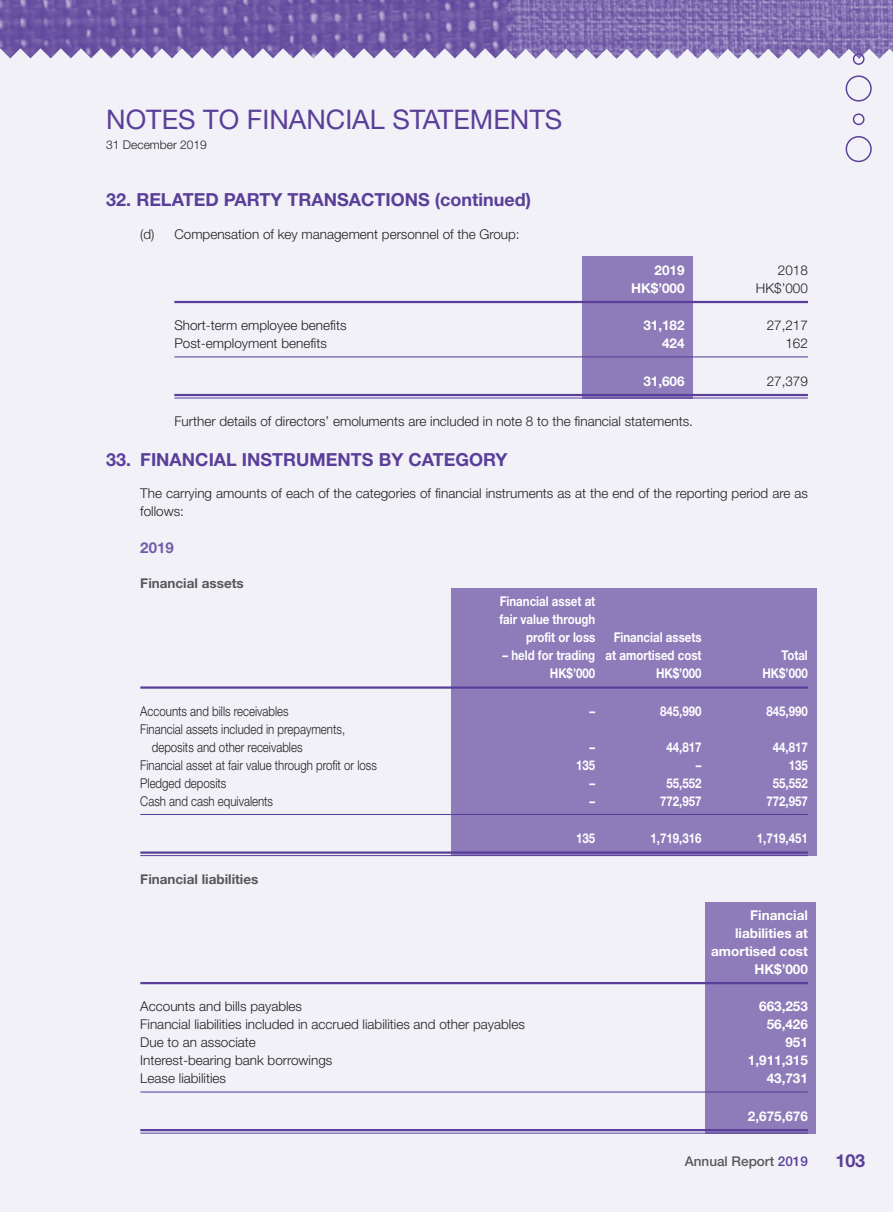
<style>
.page{position:relative;width:893px;height:1212px;background:#f2f1f8}
.page>*{position:absolute;margin:0;border:0;box-sizing:border-box;transform-origin:0 0}
.t1{font:27px "Helvetica Neue LT Std";color:#593f99}
.t2{font:700 18px "Helvetica Neue LT Std";color:#593f99}
.t3{font:700 15px "Helvetica Neue LT Std";color:#735da8}
.t4{font:300 13.5px/18px "Helvetica Neue LT Std";color:#231f20}
.t5{font:700 13.5px/18px "Helvetica Neue LT Std";color:#fff;text-align:right;scale:.85 1}
.t6{font:300 13.5px/18px "Helvetica Neue LT Std";color:#231f20;scale:.85 1}
.t7{font:700 13.5px/18px "Helvetica Neue LT Std";color:#fff;text-align:right}
.t8{font:700 13.5px "Helvetica Neue LT Std";color:#57585a}
.t9{font:500 13.5px "Helvetica Neue LT Std";color:#57585a}
.t10{font:300 12px "Helvetica Neue LT Std";color:#231f20}
.s1{color:#593f99}
</style>
<div class="page">
<img style="left:1px;top:0;width:503px;height:58px">
<img style="left:0;top:0;width:1px;height:49px">
<img style="left:504px;top:0;width:389px;height:59px">
<svg style="left:845px;top:52px;width:27px;height:111px"></svg>
<div style="left:583px;top:256px;width:110px;height:142px;background:#8d7cb9"></div>
<div style="left:705px;top:901px;width:111px;height:232px;background:#8d7cb9"></div>
<div style="left:451px;top:588px;width:365px;height:268px;background:#8d7cb9"></div>
<hr style="left:174px;top:301px;width:634px;height:2px;background:#593f99">
<hr style="left:174px;top:356px;width:634px;height:1px;background:#593f99">
<hr style="left:174px;top:394px;width:634px;height:2px;background:#593f99">
<hr style="left:174px;top:398px;width:634px;height:1px;background:#593f99">
<hr style="left:140px;top:686px;width:668px;height:3px;background:#593f99">
<hr style="left:140px;top:814px;width:668px;height:1px;background:#593f99">
<hr style="left:140px;top:851px;width:668px;height:3px;background:#593f99">
<hr style="left:140px;top:855px;width:668px;height:1px;background:#593f99">
<hr style="left:140px;top:982px;width:668px;height:2px;background:#593f99">
<hr style="left:140px;top:1091px;width:668px;height:1px;background:#593f99">
<hr style="left:140px;top:1129px;width:668px;height:2px;background:#593f99">
<hr style="left:140px;top:1133px;width:668px;height:1px;background:#593f99">
<h1 class="t1" style="left:106px;top:103px;width:458px">NOTES TO FINANCIAL STATEMENTS</h1>
<p class="t10" style="left:106px;top:138px;width:102px">31 December 2019</p>
<h2 class="t2" style="left:106px;top:189px;width:426px">32. RELATED PARTY TRANSACTIONS (continued)</h2>
<p class="t4" style="left:140px;top:224px;width:381px">(d) Compensation of key management personnel of the Group:</p>
<p class="t7" style="left:655px;top:260px;width:32px">2019</p>
<p class="t4" style="left:778px;top:260px;width:32px">2018</p>
<p class="t7" style="left:631px;top:278px;width:55px">HK$’000</p>
<p class="t4" style="left:756px;top:278px;width:54px">HK$’000</p>
<p class="t4" style="left:174px;top:316px;width:174px">Short-term employee benefits</p>
<p class="t7" style="left:643px;top:316px;width:43px">31,182</p>
<p class="t4" style="left:767px;top:316px;width:43px">27,217</p>
<p class="t4" style="left:174px;top:334px;width:154px">Post-employment benefits</p>
<p class="t7" style="left:662px;top:334px;width:24px">424</p>
<p class="t4" style="left:785px;top:334px;width:24px">162</p>
<p class="t7" style="left:643px;top:371px;width:43px">31,606</p>
<p class="t4" style="left:767px;top:371px;width:43px">27,379</p>
<p class="t4" style="left:174px;top:412px;width:520px">Further details of directors’ emoluments are included in note 8 to the financial statements.</p>
<h2 class="t2" style="left:106px;top:448px;width:403px">33. FINANCIAL INSTRUMENTS BY CATEGORY</h2>
<p class="t4" style="left:140px;top:484px;width:669px">The carrying amounts of each of the categories of financial instruments as at the end of the reporting period are as follows:</p>
<p class="t3" style="left:140px;top:539px;width:35px">2019</p>
<p class="t8" style="left:140px;top:575px;width:105px">Financial assets</p>
<p class="t5" style="left:499px;top:592px;width:114px">Financial asset at fair value through profit or loss</p>
<p class="t5" style="left:614px;top:628px;width:105px">Financial assets</p>
<p class="t5" style="left:502px;top:646px;width:236px">– held for trading at amortised cost</p>
<p class="t5" style="left:782px;top:646px;width:32px">Total</p>
<p class="t5" style="left:550px;top:664px;width:55px">HK$’000</p>
<p class="t5" style="left:656px;top:664px;width:55px">HK$’000</p>
<p class="t5" style="left:762px;top:664px;width:55px">HK$’000</p>
<p class="t6" style="left:140px;top:701px;width:176px">Accounts and bills receivables</p>
<p class="t5" style="left:590px;top:701px;width:8px">–</p>
<p class="t5" style="left:660px;top:701px;width:50px">845,990</p>
<p class="t5" style="left:766px;top:701px;width:50px">845,990</p>
<p class="t6" style="left:152px;top:719px;width:229px;text-indent:-11px">Financial assets included in prepayments, deposits and other receivables</p>
<p class="t5" style="left:590px;top:737px;width:8px">–</p>
<p class="t5" style="left:666px;top:737px;width:43px">44,817</p>
<p class="t5" style="left:773px;top:737px;width:43px">44,817</p>
<p class="t6" style="left:140px;top:755px;width:280px">Financial asset at fair value through profit or loss</p>
<p class="t5" style="left:576px;top:755px;width:24px">135</p>
<p class="t5" style="left:696px;top:755px;width:8px">–</p>
<p class="t5" style="left:789px;top:755px;width:24px">135</p>
<p class="t6" style="left:140px;top:773px;width:103px">Pledged deposits</p>
<p class="t5" style="left:590px;top:773px;width:8px">–</p>
<p class="t5" style="left:666px;top:773px;width:43px">55,552</p>
<p class="t5" style="left:773px;top:773px;width:43px">55,552</p>
<p class="t6" style="left:140px;top:791px;width:158px">Cash and cash equivalents</p>
<p class="t5" style="left:590px;top:791px;width:8px">–</p>
<p class="t5" style="left:660px;top:791px;width:50px">772,957</p>
<p class="t5" style="left:766px;top:791px;width:50px">772,957</p>
<p class="t5" style="left:576px;top:829px;width:24px">135</p>
<p class="t5" style="left:651px;top:829px;width:62px">1,719,316</p>
<p class="t5" style="left:757px;top:829px;width:62px">1,719,451</p>
<p class="t8" style="left:140px;top:870px;width:120px">Financial liabilities</p>
<p class="t7" style="left:711px;top:905px;width:98px">Financial liabilities at amortised cost<br>HK$’000</p>
<p class="t4" style="left:140px;top:997px;width:163px">Accounts and bills payables</p>
<p class="t7" style="left:759px;top:997px;width:50px">663,253</p>
<p class="t4" style="left:140px;top:1015px;width:386px">Financial liabilities included in accrued liabilities and other payables</p>
<p class="t7" style="left:767px;top:1015px;width:43px">56,426</p>
<p class="t4" style="left:140px;top:1033px;width:117px">Due to an associate</p>
<p class="t7" style="left:785px;top:1033px;width:24px">951</p>
<p class="t4" style="left:140px;top:1051px;width:194px">Interest-bearing bank borrowings</p>
<p class="t7" style="left:748px;top:1051px;width:62px">1,911,315</p>
<p class="t4" style="left:140px;top:1069px;width:87px">Lease liabilities</p>
<p class="t7" style="left:767px;top:1069px;width:43px">43,731</p>
<p class="t7" style="left:748px;top:1106px;width:62px">2,675,676</p>
<p class="t9" style="left:685px;top:1153px;width:125px">Annual Report <span class="s1">2019</span></p>
<h2 class="t2" style="left:836px;top:1149px;width:31px">103</h2>
</div>
